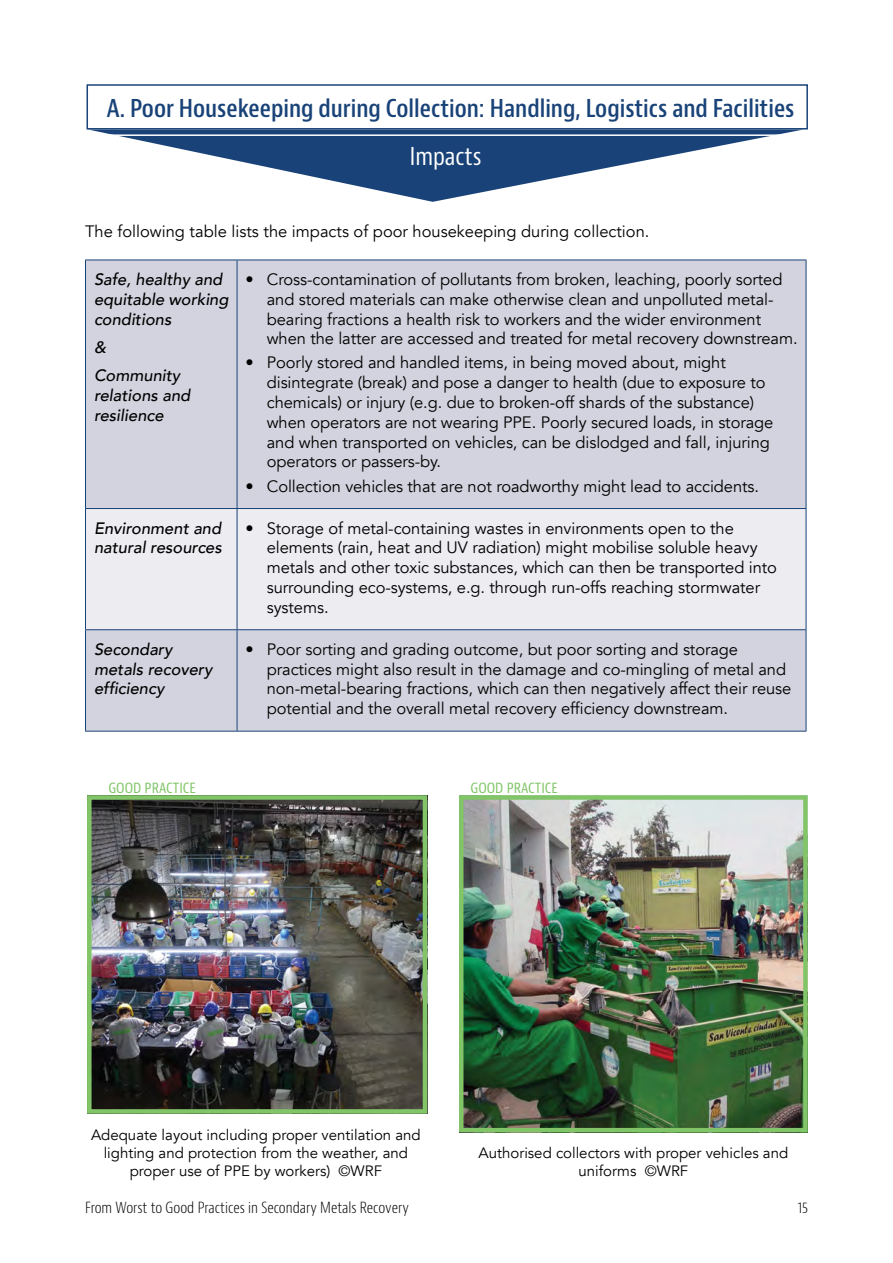
<style>
.page{position:relative;width:893px;height:1263px;background:#fff}
.page>*{position:absolute;margin:0;border:0;box-sizing:border-box;transform-origin:0 0}
.t1{font:600 condensed 24px "Bernino Sans";color:#194378}
.t2{font:condensed 24px "Bernino Sans";color:#fff}
.t3{font:16.5px/19.8px "Avenir";letter-spacing:-.005em;color:#000}
.t4{font:italic 500 16.5px/19.8px "Avenir";color:#000}
.t5{font:15px/18px "Avenir";color:#000;text-align:center}
.t6{font:300 condensed 15px "Bernino Sans";color:#000}
.t7{font:condensed 15px "Bernino Sans";color:#81c568}
</style>
<div class="page">
<div style="left:87px;top:84px;width:721px;height:46px;border:2px solid #194378"></div>
<div style="left:86px;top:261px;width:720px;height:470px;background:#d3d3df"></div>
<div style="left:86px;top:509px;width:720px;height:120px;background:#ececf1"></div>
<hr style="left:85px;top:260px;width:152px;height:1px;background:#194378">
<hr style="left:85px;top:260px;width:1px;height:248px;background:#194378">
<hr style="left:237px;top:260px;width:569px;height:1px;background:#194378">
<hr style="left:237px;top:260px;width:1px;height:248px;background:#194378">
<hr style="left:806px;top:260px;width:1px;height:248px;background:#194378">
<hr style="left:85px;top:508px;width:152px;height:1px;background:#194378">
<hr style="left:85px;top:509px;width:1px;height:120px;background:#194378">
<hr style="left:237px;top:508px;width:569px;height:1px;background:#194378">
<hr style="left:237px;top:509px;width:1px;height:120px;background:#194378">
<hr style="left:806px;top:509px;width:1px;height:120px;background:#194378">
<hr style="left:85px;top:629px;width:152px;height:1px;background:#194378">
<hr style="left:85px;top:630px;width:1px;height:101px;background:#194378">
<hr style="left:237px;top:629px;width:569px;height:1px;background:#194378">
<hr style="left:237px;top:630px;width:1px;height:101px;background:#194378">
<hr style="left:806px;top:630px;width:1px;height:101px;background:#194378">
<hr style="left:85px;top:731px;width:152px;height:1px;background:#194378">
<hr style="left:237px;top:731px;width:569px;height:1px;background:#194378">
<img style="left:464px;top:800px;width:339px;height:327px">
<div style="left:459px;top:795px;width:349px;height:337px;border:4px solid #81c568"></div>
<img style="left:92px;top:800px;width:330px;height:309px">
<div style="left:87px;top:795px;width:340px;height:319px;border:4px solid #81c568"></div>
<svg style="left:91px;top:130px;width:710px;height:72px"></svg>
<hr style="left:82px;top:134px;width:724px;height:2px;background:#fff">
<h1 class="t1" style="left:107px;top:93px;width:689px">A. Poor Housekeeping during Collection: Handling, Logistics and Facilities</h1>
<h1 class="t2" style="left:410px;top:142px;width:73px">Impacts</h1>
<p class="t3" style="left:85px;top:221px;width:566px">The following table lists the impacts of poor housekeeping during collection.</p>
<p class="t4" style="left:94px;top:270px;width:136px">Safe, healthy and equitable working conditions</p>
<p class="t4" style="left:94px;top:333px;width:88px;line-height:28.3px">&amp;<br>Community</p>
<p class="t4" style="left:94px;top:386px;width:98px">relations and resilience</p>
<p class="t3" style="left:267px;top:270px;width:532px;text-indent:-21px">• Cross-contamination of pollutants from broken, leaching, poorly sorted and stored materials can make otherwise clean and unpolluted metal&shy;bearing fractions a health risk to workers and the wider environment when the latter are accessed and treated for metal recovery downstream.</p>
<p class="t3" style="left:267px;top:353px;width:508px;text-indent:-21px">• Poorly stored and handled items, in being moved about, might disintegrate (break) and pose a danger to health (due to exposure to chemicals) or injury (e.g. due to broken-off shards of the substance) when operators are not wearing PPE. Poorly secured loads, in storage and when transported on vehicles, can be dislodged and fall, injuring operators or passers-by.</p>
<p class="t3" style="left:246px;top:476px;width:515px">• Collection vehicles that are not roadworthy might lead to accidents.</p>
<p class="t4" style="left:94px;top:518px;width:129px">Environment and natural resources</p>
<p class="t3" style="left:267px;top:518px;width:512px;text-indent:-21px">• Storage of metal-containing wastes in environments open to the elements (rain, heat and UV radiation) might mobilise soluble heavy metals and other toxic substances, which can then be transported into surrounding eco-systems, e.g. through run-offs reaching stormwater systems.</p>
<p class="t4" style="left:94px;top:639px;width:120px">Secondary metals recovery efficiency</p>
<p class="t3" style="left:267px;top:639px;width:526px;text-indent:-21px">• Poor sorting and grading outcome, but poor sorting and storage practices might also result in the damage and co-mingling of metal and non-metal-bearing fractions, which can then negatively affect their reuse potential and the overall metal recovery efficiency downstream.</p>
<p class="t7" style="left:108px;top:778px;width:89px">GOOD PRACTICE</p>
<p class="t7" style="left:470px;top:778px;width:89px">GOOD PRACTICE</p>
<p class="t5" style="left:91px;top:1126px;width:331px">Adequate layout including proper ventilation and lighting and protection from the weather, and proper use of PPE by workers) ©WRF</p>
<p class="t5" style="left:478px;top:1144px;width:311px">Authorised collectors with proper vehicles and uniforms ©WRF</p>
<p class="t6" style="left:85px;top:1199px;width:325px">From Worst to Good Practices in Secondary Metals Recovery</p>
<p class="t6" style="left:798px;top:1199px;width:12px">15</p>
</div>
